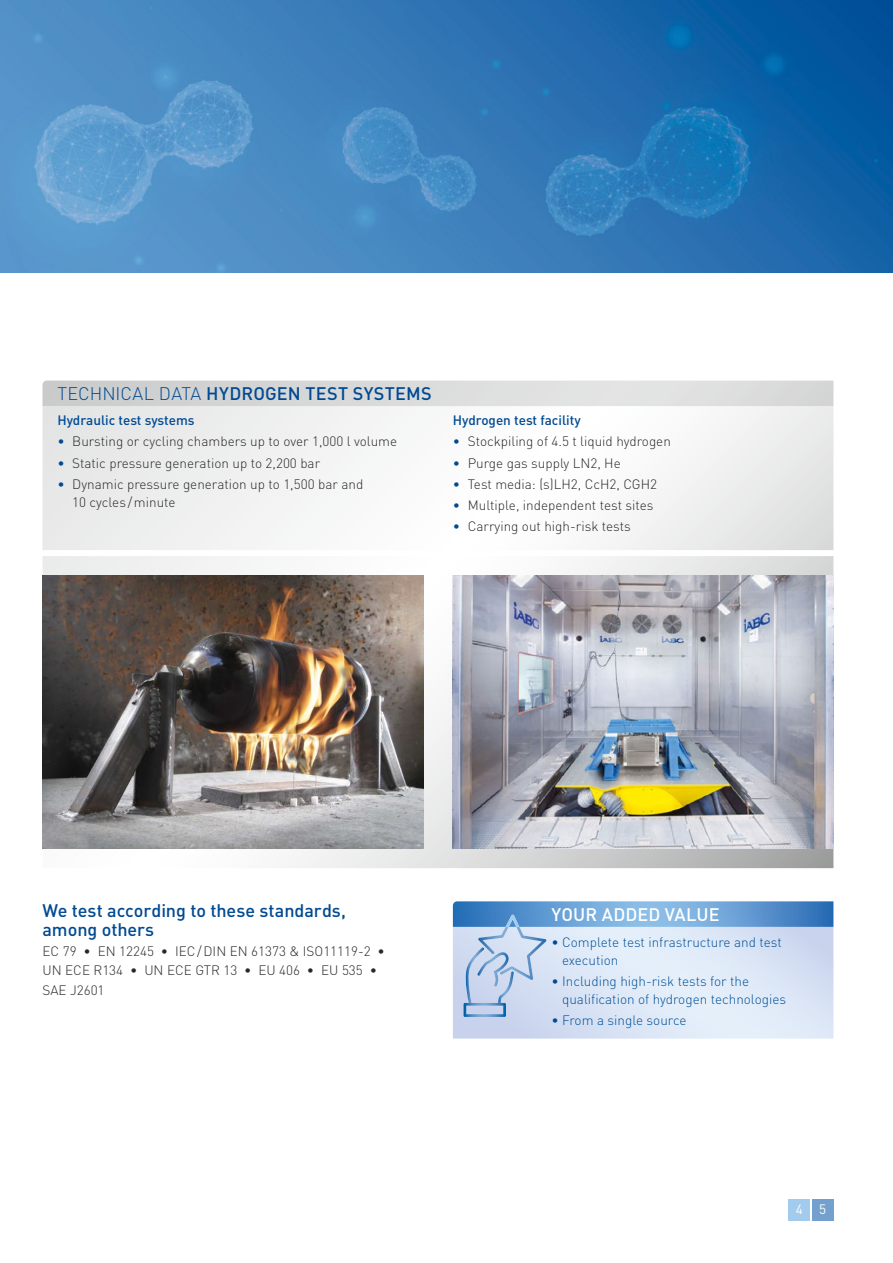
<style>
.page{position:relative;width:893px;height:1263px;background:#fff}
.page>*{position:absolute;margin:0;border:0;box-sizing:border-box;transform-origin:0 0}
.t1{font:500 18px/19.5px "DINOT";color:#004a93}
.t2{font:500 18px "DINOT";letter-spacing:.005em;color:#fff}
.t3{font:300 13.5px/19.5px "DINOT";color:#282827}
.t4{font:300 13.5px/18px "DINOT";color:#005098}
.t5{font:500 13.5px "DINOT";color:#004a93}
.t6{font:13.5px "DINOT";color:#fff}
.s1{font-weight:300}
.s2{color:#004a93}
</style>
<div class="page">
<div style="left:789px;top:1199px;width:21px;height:21px;background:#a2cbee"></div>
<div style="left:812px;top:1199px;width:21px;height:21px;background:#74a0ce"></div>
<svg style="left:43px;top:406px;width:790px;height:462px"></svg>
<svg style="left:43px;top:381px;width:790px;height:25px;background:#d8d9d9"></svg>
<img style="left:453px;top:576px;width:380px;height:273px">
<img style="left:43px;top:576px;width:380px;height:273px">
<div style="left:31px;top:550px;width:812px;height:6px;background:#fff"></div>
<svg style="left:453px;top:927px;width:380px;height:111px;background:#dae5f5"></svg>
<img style="left:453px;top:901px;width:380px;height:26px">
<img style="left:484px;top:980px;width:14px;height:6px">
<img style="left:465px;top:947px;width:19px;height:56px">
<img style="left:498px;top:980px;width:16px;height:23px">
<img style="left:463px;top:1003px;width:43px;height:14px">
<img style="left:478px;top:927px;width:68px;height:53px">
<svg style="left:506px;top:915px;width:13px;height:12px"></svg>
<img style="left:0;top:0;width:893px;height:272px">
<h1 class="t1" style="left:57px;top:384px;width:376px"><span class="s1">TECHNICAL DATA</span> HYDROGEN TEST SYSTEMS</h1>
<p class="t5" style="left:57px;top:412px;width:139px">Hydraulic test systems</p>
<p class="t3" style="left:57px;top:432px;width:341px"><span class="s2">•</span> Bursting or cycling chambers up to over 1,000 l volume</p>
<p class="t3" style="left:57px;top:453px;width:264px"><span class="s2">•</span> Static pressure generation up to 2,200 bar</p>
<p class="t3" style="left:72px;top:475px;width:293px;line-height:18px;text-indent:-15px"><span class="s2">•</span> Dynamic pressure generation up to 1,500 bar and<br>10 cycles / minute</p>
<p class="t5" style="left:453px;top:412px;width:129px">Hydrogen test facility</p>
<p class="t3" style="left:453px;top:432px;width:220px"><span class="s2">•</span> Stockpiling of 4.5 t liquid hydrogen</p>
<p class="t3" style="left:453px;top:453px;width:169px"><span class="s2">•</span> Purge gas supply LN2, He</p>
<p class="t3" style="left:453px;top:474px;width:206px"><span class="s2">•</span> Test media: (s)LH2, CcH2, CGH2</p>
<p class="t3" style="left:453px;top:495px;width:202px"><span class="s2">•</span> Multiple, independent test sites</p>
<p class="t3" style="left:453px;top:516px;width:179px"><span class="s2">•</span> Carrying out high-risk tests</p>
<h1 class="t1" style="left:43px;top:900px;width:305px">We test according to these standards, among others</h1>
<p class="t3" style="left:43px;top:941px;width:344px">EC 79 • EN 12245 • IEC / DIN EN 61373 &amp; ISO11119-2 •<br>UN ECE R134 • UN ECE GTR 13 • EU 406 • EU 535 •<br>SAE J2601</p>
<h1 class="t2" style="left:552px;top:903px;width:170px">YOUR ADDED VALUE</h1>
<p class="t4" style="left:562px;top:933px;width:221px;text-indent:-11px"><span class="s2">•</span> Complete test infrastructure and test execution</p>
<p class="t4" style="left:562px;top:972px;width:225px;text-indent:-11px"><span class="s2">•</span> Including high-risk tests for the qualification of hydrogen technologies</p>
<p class="t4" style="left:551px;top:1011px;width:137px"><span class="s2">•</span> From a single source</p>
<p class="t6" style="left:796px;top:1201px;width:32px">4 5</p>
</div>
